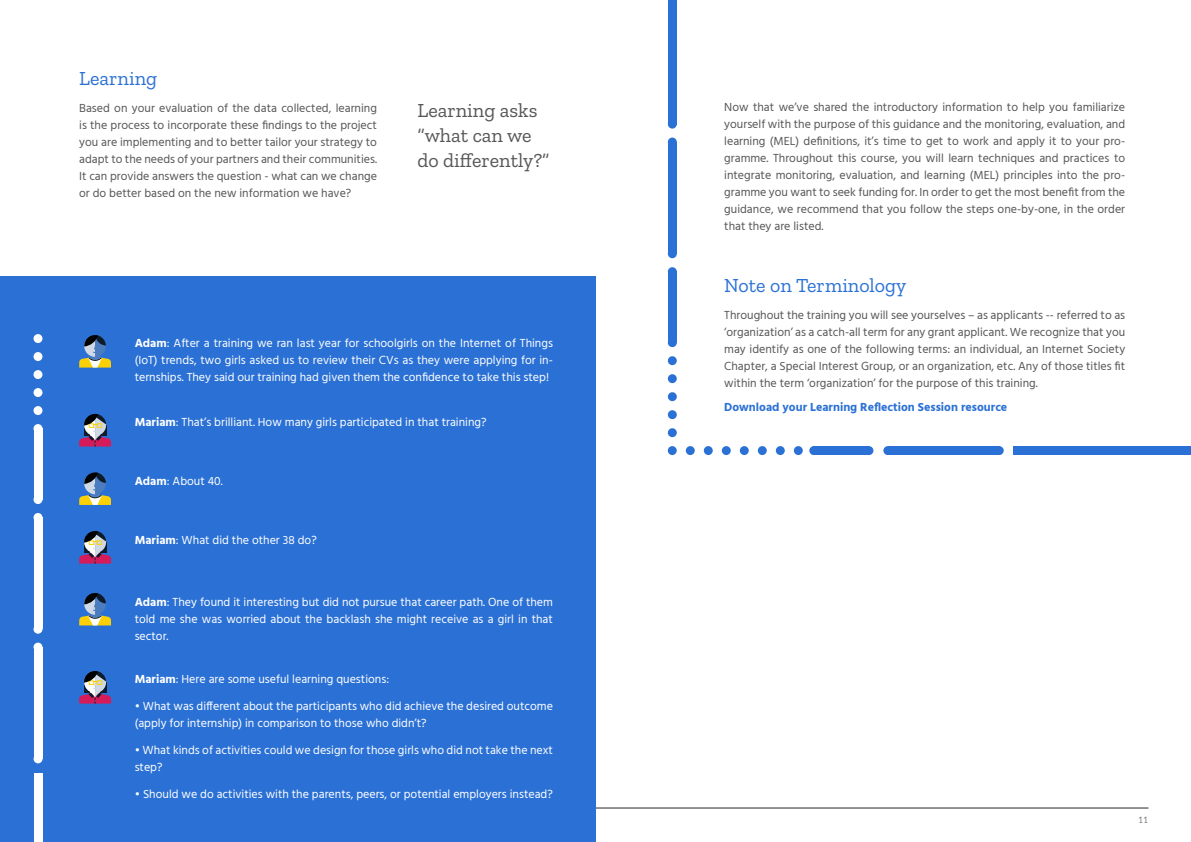
<style>
.page{position:relative;width:1191px;height:842px;background:#fff}
.page>*{position:absolute;margin:0;border:0;box-sizing:border-box;transform-origin:0 0}
.t1{font:20px/25px "Zilla Slab";color:#565656}
.t2{font:20px "Zilla Slab";color:#2b71d5}
.t3{font:12px/17px "Hind";color:#565656;text-align:justify}
.t4{font:12px/17px "Hind";color:#fff;text-align:justify}
.t5{font:700 12px "Hind";color:#2b71d5}
.t6{font:300 9px "Lato";color:#282826}
.s1{font-weight:700}
</style>
<div class="page">
<hr style="left:595px;top:808px;width:553px;height:1px;background:#282826">
<div style="left:0;top:276px;width:595px;height:566px;background:#2b71d5"></div>
<svg style="left:79px;top:335px;width:32px;height:33px"></svg>
<svg style="left:79px;top:414px;width:32px;height:32px"></svg>
<svg style="left:79px;top:472px;width:32px;height:33px"></svg>
<svg style="left:79px;top:531px;width:32px;height:33px"></svg>
<svg style="left:79px;top:593px;width:32px;height:32px"></svg>
<svg style="left:79px;top:671px;width:32px;height:33px"></svg>
<div style="left:34px;top:773px;width:8px;height:69px;background:#fff"></div>
<div style="left:34px;top:334px;width:8px;height:9px;background:#fff;border-radius:50%"></div>
<div style="left:34px;top:352px;width:8px;height:9px;background:#fff;border-radius:50%"></div>
<div style="left:34px;top:370px;width:8px;height:9px;background:#fff;border-radius:50%"></div>
<div style="left:34px;top:388px;width:8px;height:9px;background:#fff;border-radius:50%"></div>
<div style="left:34px;top:406px;width:8px;height:9px;background:#fff;border-radius:50%"></div>
<div style="left:34px;top:424px;width:8px;height:9px;background:#fff;border-radius:50%"></div>
<div style="left:34px;top:429px;width:8px;height:71px;background:#fff"></div>
<div style="left:34px;top:495px;width:8px;height:9px;background:#fff;border-radius:50%"></div>
<div style="left:34px;top:647px;width:8px;height:112px;background:#fff"></div>
<div style="left:34px;top:517px;width:8px;height:112px;background:#fff"></div>
<div style="left:34px;top:754px;width:9px;height:9px;background:#fff;border-radius:50%"></div>
<div style="left:34px;top:643px;width:8px;height:9px;background:#fff;border-radius:50%"></div>
<div style="left:34px;top:625px;width:8px;height:9px;background:#fff;border-radius:50%"></div>
<div style="left:34px;top:513px;width:8px;height:9px;background:#fff;border-radius:50%"></div>
<div style="left:1013px;top:446px;width:178px;height:9px;background:#2b71d5"></div>
<div style="left:864px;top:446px;width:9px;height:9px;background:#2b71d5;border-radius:50%"></div>
<div style="left:813px;top:446px;width:56px;height:9px;background:#2b71d5"></div>
<div style="left:809px;top:446px;width:9px;height:9px;background:#2b71d5;border-radius:50%"></div>
<div style="left:668px;top:446px;width:8px;height:9px;background:#2b71d5;border-radius:50%"></div>
<div style="left:686px;top:446px;width:8px;height:9px;background:#2b71d5;border-radius:50%"></div>
<div style="left:704px;top:446px;width:8px;height:9px;background:#2b71d5;border-radius:50%"></div>
<div style="left:722px;top:446px;width:8px;height:9px;background:#2b71d5;border-radius:50%"></div>
<div style="left:740px;top:446px;width:8px;height:9px;background:#2b71d5;border-radius:50%"></div>
<div style="left:758px;top:446px;width:8px;height:9px;background:#2b71d5;border-radius:50%"></div>
<div style="left:776px;top:446px;width:8px;height:9px;background:#2b71d5;border-radius:50%"></div>
<div style="left:794px;top:446px;width:8px;height:9px;background:#2b71d5;border-radius:50%"></div>
<div style="left:888px;top:446px;width:111px;height:9px;background:#2b71d5"></div>
<div style="left:883px;top:446px;width:9px;height:9px;background:#2b71d5;border-radius:50%"></div>
<div style="left:994px;top:446px;width:9px;height:9px;background:#2b71d5;border-radius:50%"></div>
<div style="left:668px;top:428px;width:9px;height:9px;background:#2b71d5;border-radius:50%"></div>
<div style="left:668px;top:410px;width:9px;height:9px;background:#2b71d5;border-radius:50%"></div>
<div style="left:668px;top:392px;width:9px;height:9px;background:#2b71d5;border-radius:50%"></div>
<div style="left:668px;top:374px;width:9px;height:9px;background:#2b71d5;border-radius:50%"></div>
<div style="left:668px;top:356px;width:9px;height:9px;background:#2b71d5;border-radius:50%"></div>
<div style="left:668px;top:338px;width:9px;height:9px;background:#2b71d5;border-radius:50%"></div>
<div style="left:668px;top:272px;width:9px;height:71px;background:#2b71d5"></div>
<div style="left:668px;top:267px;width:9px;height:9px;background:#2b71d5;border-radius:50%"></div>
<div style="left:668px;top:0;width:9px;height:124px;background:#2b71d5"></div>
<div style="left:668px;top:142px;width:9px;height:112px;background:#2b71d5"></div>
<div style="left:668px;top:120px;width:9px;height:9px;background:#2b71d5;border-radius:50%"></div>
<div style="left:668px;top:138px;width:9px;height:8px;background:#2b71d5;border-radius:50%"></div>
<div style="left:668px;top:249px;width:9px;height:9px;background:#2b71d5;border-radius:50%"></div>
<h1 class="t2" style="left:79px;top:68px;width:79px">Learning</h1>
<p class="t3" style="left:79px;top:101px;width:299px">Based on your evaluation of the data collected, learning is the process to incorporate these findings to the project you are implementing and to better tailor your strategy to adapt to the needs of your partners and their communities.<br>It can provide answers the question - what can we change or do better based on the new information we have?</p>
<h1 class="t1" style="left:417px;top:98px;width:134px">Learning asks “what can we do differently?”</h1>
<p class="t4" style="left:135px;top:335px;width:420px"><span class="s1">Adam</span>: After a training we ran last year for schoolgirls on the Internet of Things (IoT) trends, two girls asked us to review their CVs as they were applying for in&shy;ternships. They said our training had given them the confidence to take this step!</p>
<p class="t4" style="left:135px;top:414px;width:353px"><span class="s1">Mariam</span>: That’s brilliant. How many girls participated in that training?</p>
<p class="t4" style="left:135px;top:473px;width:90px"><span class="s1">Adam</span>: About 40.</p>
<p class="t4" style="left:135px;top:532px;width:184px"><span class="s1">Mariam</span>: What did the other 38 do?</p>
<p class="t4" style="left:135px;top:594px;width:420px"><span class="s1">Adam</span>: They found it interesting but did not pursue that career path. One of them told me she was worried about the backlash she might receive as a girl in that sector.</p>
<p class="t4" style="left:135px;top:671px;width:256px"><span class="s1">Mariam</span>: Here are some useful learning questions:</p>
<p class="t4" style="left:135px;top:698px;width:420px">• What was different about the participants who did achieve the desired outcome (apply for internship) in comparison to those who didn’t?</p>
<p class="t4" style="left:135px;top:742px;width:420px">• What kinds of activities could we design for those girls who did not take the next step?</p>
<p class="t4" style="left:135px;top:786px;width:420px">• Should we do activities with the parents, peers, or potential employers instead?</p>
<p class="t3" style="left:724px;top:99px;width:402px">Now that we’ve shared the introductory information to help you familiarize yourself with the purpose of this guidance and the monitoring, evaluation, and learning (MEL) definitions, it’s time to get to work and apply it to your pro&shy;gramme. Throughout this course, you will learn techniques and practices to integrate monitoring, evaluation, and learning (MEL) principles into the pro&shy;gramme you want to seek funding for. In order to get the most benefit from the guidance, we recommend that you follow the steps one-by-one, in the order that they are listed.</p>
<h1 class="t2" style="left:724px;top:274px;width:184px">Note on Terminology</h1>
<p class="t3" style="left:724px;top:307px;width:402px">Throughout the training you will see yourselves – as applicants -- referred to as ‘organization’ as a catch-all term for any grant applicant. We recognize that you may identify as one of the following terms: an individual, an Internet Society Chapter, a Special Interest Group, or an organization, etc. Any of those titles fit within the term ‘organization’ for the purpose of this training.</p>
<p class="t5" style="left:724px;top:400px;width:285px">Download your Learning Reflection Session resource</p>
<p class="t6" style="left:1138px;top:814px;width:12px">11</p>
</div>
